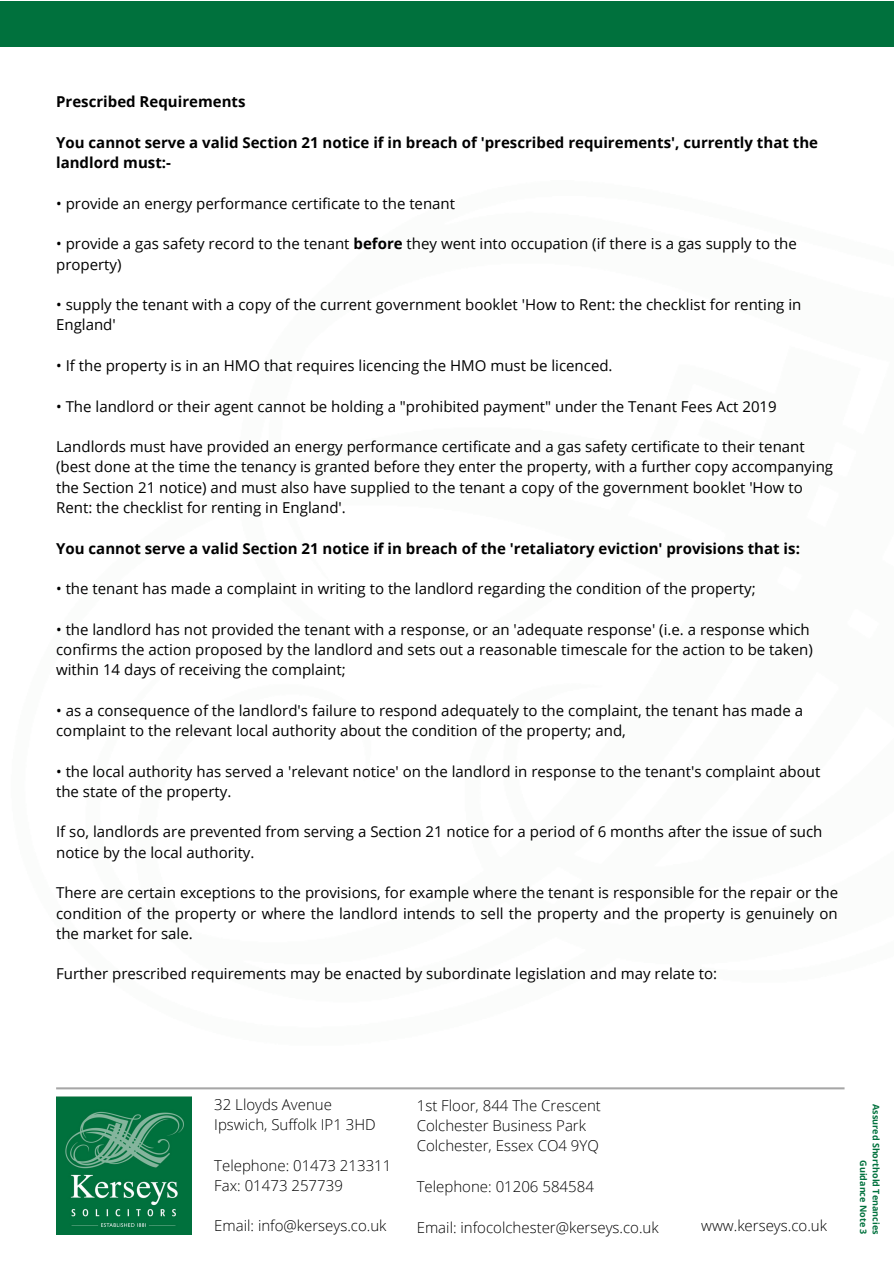
<style>
.page{position:relative;width:894px;height:1264px;background:#fff}
.page>*{position:absolute;margin:0;border:0;box-sizing:border-box;transform-origin:0 0}
.t1{font:15px/20.2px "Open Sans";color:#000}
.t2{font:300 15px/20.2px "Open Sans";color:#000}
.t3{font:700 15px/20.2px "Open Sans";color:#000}
.t4{font:700 9px/12.5px "Open Sans";color:#00713d;text-align:right}
.s1{font-weight:700}
</style>
<div class="page">
<img style="left:56px;top:1096px;width:135px;height:137px">
<div style="left:0;top:2px;width:893px;height:45px;background:#00713d"></div>
<svg style="left:56px;top:1087px;width:788px;height:2px;background:#b5b5b5"></svg>
<p class="t3" style="left:56px;top:91px;width:191px">Prescribed Requirements</p>
<p class="t3" style="left:56px;top:132px;width:763px">You cannot serve a valid Section 21 notice if in breach of 'prescribed requirements', currently that the landlord must:-</p>
<p class="t1" style="left:56px;top:193px;width:400px">• provide an energy performance certificate to the tenant</p>
<p class="t1" style="left:56px;top:233px;width:742px">• provide a gas safety record to the tenant <span class="s1">before</span> they went into occupation (if there is a gas supply to the property)</p>
<p class="t1" style="left:56px;top:294px;width:746px">• supply the tenant with a copy of the current government booklet 'How to Rent: the checklist for renting in<br>England'</p>
<p class="t1" style="left:56px;top:355px;width:558px">• If the property is in an HMO that requires licencing the HMO must be licenced.</p>
<p class="t1" style="left:56px;top:395px;width:722px">• The landlord or their agent cannot be holding a "prohibited payment" under the Tenant Fees Act 2019</p>
<p class="t1" style="left:56px;top:436px;width:778px">Landlords must have provided an energy performance certificate and a gas safety certificate to their tenant (best done at the time the tenancy is granted before they enter the property, with a further copy accompanying the Section 21 notice) and must also have supplied to the tenant a copy of the government booklet 'How to Rent: the checklist for renting in England'.</p>
<p class="t3" style="left:56px;top:537px;width:745px">You cannot serve a valid Section 21 notice if in breach of the 'retaliatory eviction' provisions that is:</p>
<p class="t1" style="left:56px;top:578px;width:700px">• the tenant has made a complaint in writing to the landlord regarding the condition of the property;</p>
<p class="t1" style="left:56px;top:618px;width:758px">• the landlord has not provided the tenant with a response, or an 'adequate response' (i.e. a response which confirms the action proposed by the landlord and sets out a reasonable timescale for the action to be taken) within 14 days of receiving the complaint;</p>
<p class="t1" style="left:56px;top:699px;width:748px">• as a consequence of the landlord's failure to respond adequately to the complaint, the tenant has made a complaint to the relevant local authority about the condition of the property; and,</p>
<p class="t1" style="left:56px;top:760px;width:765px">• the local authority has served a 'relevant notice' on the landlord in response to the tenant's complaint about the state of the property.</p>
<p class="t1" style="left:56px;top:821px;width:767px">If so, landlords are prevented from serving a Section 21 notice for a period of 6 months after the issue of such notice by the local authority.</p>
<p class="t1" style="left:56px;top:882px;width:783px;text-align:justify">There are certain exceptions to the provisions, for example where the tenant is responsible for the repair or the condition of the property or where the landlord intends to sell the property and the property is genuinely on the market for sale.</p>
<p class="t1" style="left:56px;top:963px;width:662px">Further prescribed requirements may be enacted by subordinate legislation and may relate to:</p>
<p class="t2" style="left:214px;top:1093px;width:163px">32 Lloyds Avenue<br>Ipswich, Suffolk IP1 3HD</p>
<p class="t2" style="left:214px;top:1154px;width:178px">Telephone: 01473 213311<br>Fax: 01473 257739</p>
<p class="t2" style="left:214px;top:1215px;width:174px">Email: info@kerseys.co.uk</p>
<p class="t2" style="left:701px;top:1215px;width:127px">www.kerseys.co.uk</p>
<p class="t2" style="left:416px;top:1094px;width:186px">1st Floor, 844 The Crescent<br>Colchester Business Park<br>Colchester, Essex CO4 9YQ</p>
<p class="t2" style="left:416px;top:1175px;width:178px">Telephone: 01206 584584</p>
<p class="t2" style="left:416px;top:1216px;width:243px">Email: infocolchester@kerseys.co.uk</p>
<p class="t4" style="left:882px;top:1104px;width:132px;rotate:90deg">Assured Shorthold Tenancies<br>Guidance Note 3</p>
</div>
